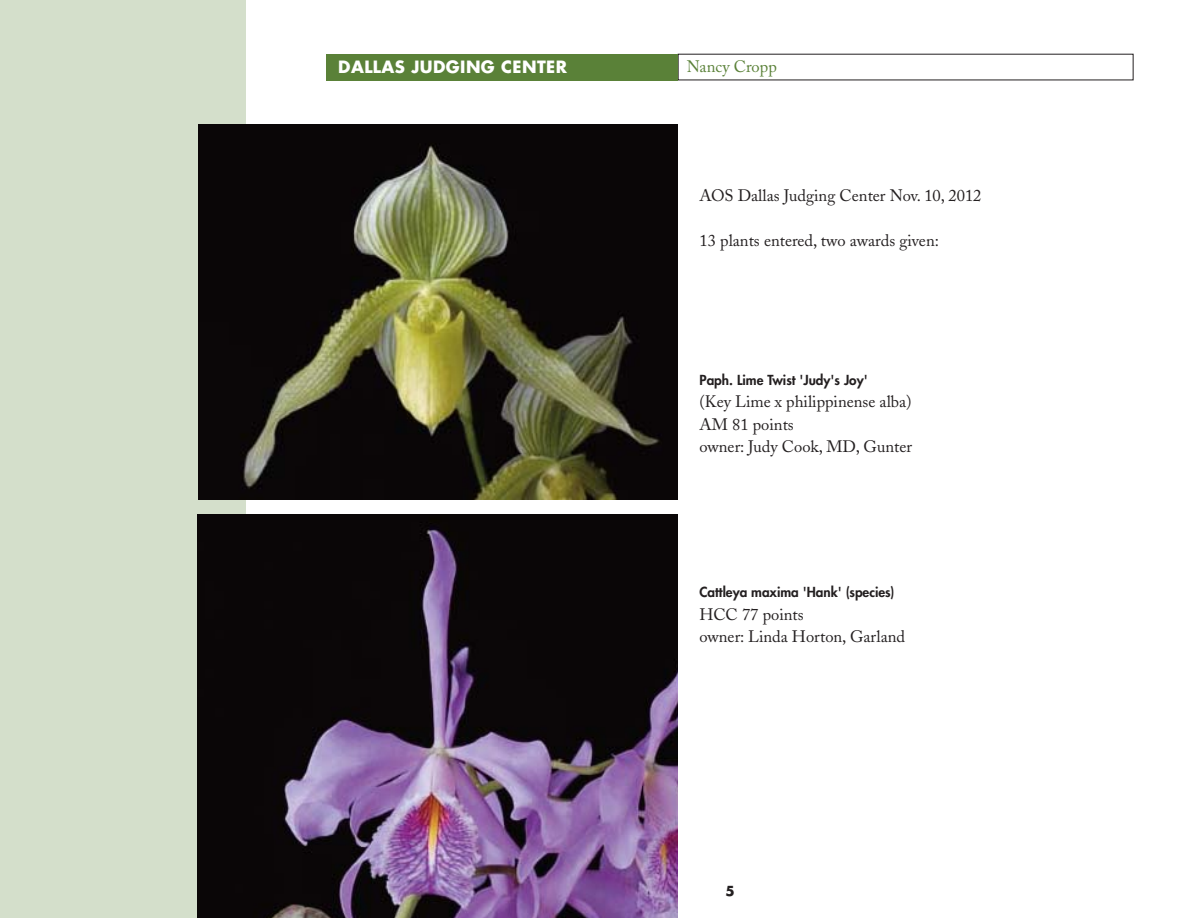
<style>
.page{position:relative;width:1188px;height:918px;background:#fff}
.page>*{position:absolute;margin:0;border:0;box-sizing:border-box;transform-origin:0 0}
.t1{font:16.5px/22.5px "Adobe Caslon";color:#231f20}
.t2{font:700 16.5px "Futura";letter-spacing:.025em;color:#fff}
.t3{font:16.5px "Adobe Caslon";color:#5a8138}
.t4{font:800 13.5px "Futura";color:#231f20}
.t5{font:700 13.5px "Futura";color:#231f20}
</style>
<div class="page">
<div style="left:0;top:0;width:246px;height:918px;background:#d4dfcb"></div>
<img style="left:198px;top:515px;width:480px;height:403px">
<img style="left:198px;top:124px;width:480px;height:376px">
<div style="left:326px;top:54px;width:352px;height:26px;background:#5a8138"></div>
<p class="t2" style="left:338px;top:60px;width:230px">DALLAS JUDGING CENTER</p>
<p class="t3" style="left:687px;top:60px;width:92px">Nancy Cropp</p>
<p class="t1" style="left:700px;top:186px;width:283px">AOS Dallas Judging Center Nov. 10, 2012</p>
<p class="t1" style="left:700px;top:231px;width:241px">13 plants entered, two awards given:</p>
<p class="t4" style="left:700px;top:373px;width:170px">Paph. Lime Twist 'Judy's Joy'</p>
<p class="t1" style="left:700px;top:392px;width:214px">(Key Lime x philippinense alba)<br>AM 81 points<br>owner: Judy Cook, MD, Gunter</p>
<p class="t4" style="left:700px;top:586px;width:196px">Cattleya maxima 'Hank' (species)</p>
<p class="t1" style="left:700px;top:605px;width:207px">HCC 77 points<br>owner: Linda Horton, Garland</p>
<p class="t5" style="left:726px;top:885px;width:11px">5</p>
</div>
